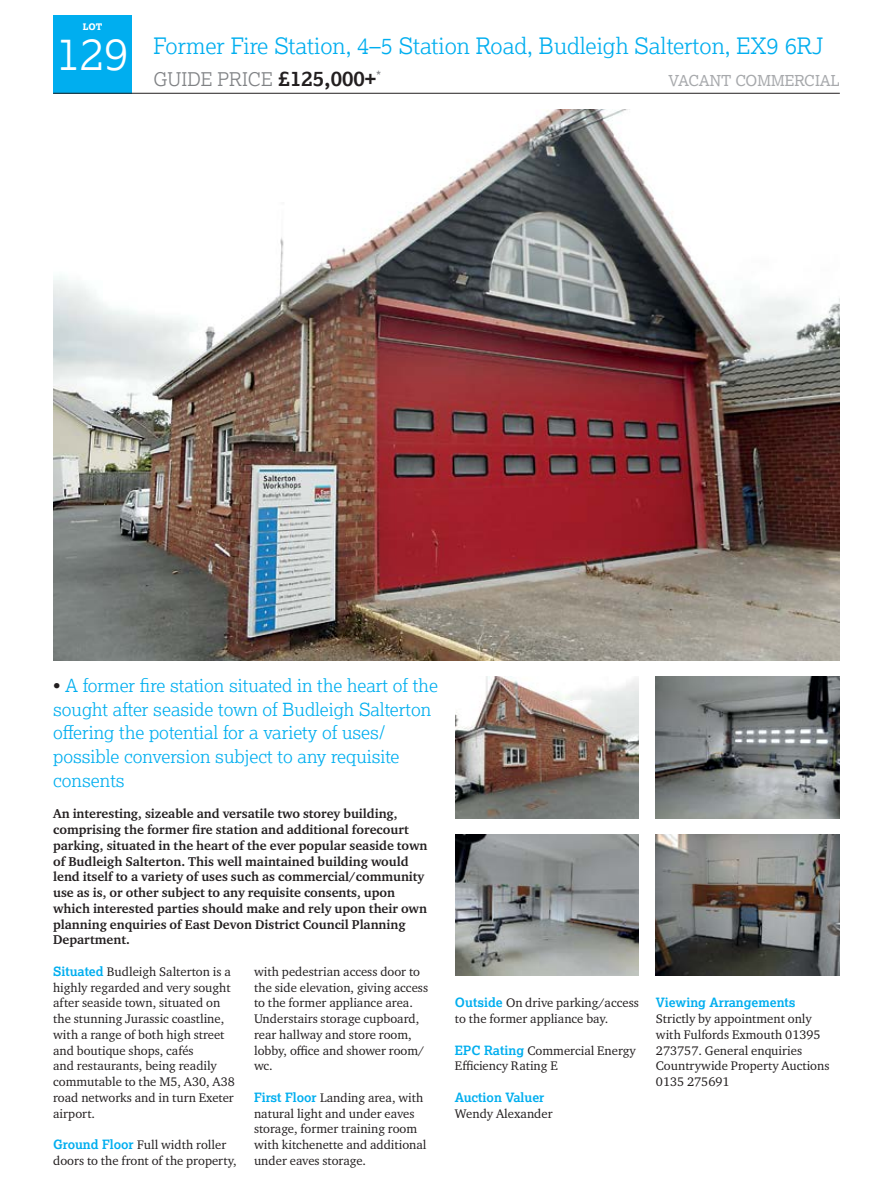
<style>
.page{position:relative;width:893px;height:1183px;background:#fff}
.page>*{position:absolute;margin:0;border:0;box-sizing:border-box;transform-origin:0 0}
.t1{font:300 45px "Lexia";color:#fff}
.t2{font:300 22.5px "Lexia";color:#00aeef}
.t3{font:300 18.75px "Lexia";color:#808285}
.t4{font:300 18px/23.5px "Lexia";color:#00aeef}
.t5{font:15px "Lexia";color:#a7a9ac}
.t6{font:13.5px "Lexia";color:#808285}
.t7{font:700 13.2px/15.8px "Charter ITC Pro";color:#231f20}
.t8{font:12.75px/15.8px "Charter ITC Pro";color:#231f20}
.t9{font:700 12.75px "Lexia";color:#00aeef}
.t10{font:800 9px "Lexia";color:#fff}
.s1{font-weight:700;font-size:21px;color:#231f20}
.s2{color:#231f20}
.s3{font-family:"Lexia";font-weight:700;color:#00aeef}
</style>
<div class="page">
<div style="left:53px;top:15px;width:79px;height:78px;background:#00aeef"></div>
<hr style="left:53px;top:93px;width:787px;height:1px;background:#231f20">
<img style="left:53px;top:109px;width:787px;height:551px">
<img style="left:656px;top:834px;width:184px;height:141px">
<img style="left:656px;top:676px;width:184px;height:142px">
<img style="left:455px;top:834px;width:184px;height:141px">
<img style="left:455px;top:676px;width:184px;height:142px">
<p class="t10" style="left:83px;top:21px;width:21px">LOT</p>
<h1 class="t1" style="left:56px;top:25px;width:74px">129</h1>
<h2 class="t2" style="left:154px;top:32px;width:671px">Former Fire Station, 4–5 Station Road, Budleigh Salterton, EX9 6RJ</h2>
<h3 class="t3" style="left:154px;top:67px;width:224px">GUIDE PRICE <span class="s1">£125,000+</span></h3>
<p class="t5" style="left:668px;top:71px;width:173px">VACANT COMMERCIAL</p>
<p class="t6" style="left:376px;top:68px;width:7px">*</p>
<h3 class="t4" style="left:53px;top:673px;width:386px"><span class="s2">•</span> A former fire station situated in the heart of the sought after seaside town of Budleigh Salterton offering the potential for a variety of uses/ possible conversion subject to any requisite consents</h3>
<p class="t7" style="left:53px;top:806px;width:376px">An interesting, sizeable and versatile two storey building, comprising the former fire station and additional forecourt parking, situated in the heart of the ever popular seaside town of Budleigh Salterton. This well maintained building would lend itself to a variety of uses such as commercial/community use as is, or other subject to any requisite consents, upon which interested parties should make and rely upon their own planning enquiries of East Devon District Council Planning Department.</p>
<p class="t8" style="left:53px;top:963px;width:183px"><span class="s3">Situated</span> Budleigh Salterton is a highly regarded and very sought after seaside town, situated on the stunning Jurassic coastline, with a range of both high street and boutique shops, cafés<br>and restaurants, being readily commutable to the M5, A30, A38 road networks and in turn Exeter airport.</p>
<p class="t8" style="left:53px;top:1136px;width:185px"><span class="s3">Ground Floor</span> Full width roller doors to the front of the property,</p>
<p class="t8" style="left:254px;top:963px;width:176px">with pedestrian access door to the side elevation, giving access to the former appliance area.<br>Understairs storage cupboard, rear hallway and store room, lobby, office and shower room/ wc.</p>
<p class="t8" style="left:254px;top:1089px;width:174px"><span class="s3">First Floor</span> Landing area, with natural light and under eaves storage, former training room with kitchenette and additional under eaves storage.</p>
<p class="t8" style="left:455px;top:994px;width:185px"><span class="s3">Outside</span> On drive parking/access to the former appliance bay.</p>
<p class="t8" style="left:455px;top:1042px;width:182px"><span class="s3">EPC Rating</span> Commercial Energy<br>Efficiency Rating E</p>
<p class="t9" style="left:455px;top:1089px;width:91px">Auction Valuer</p>
<p class="t8" style="left:455px;top:1105px;width:99px">Wendy Alexander</p>
<p class="t9" style="left:656px;top:994px;width:141px">Viewing Arrangements</p>
<p class="t8" style="left:656px;top:1010px;width:175px">Strictly by appointment only with Fulfords Exmouth 01395<br>273757. General enquiries<br>Countrywide Property Auctions<br>0135 275691</p>
</div>
